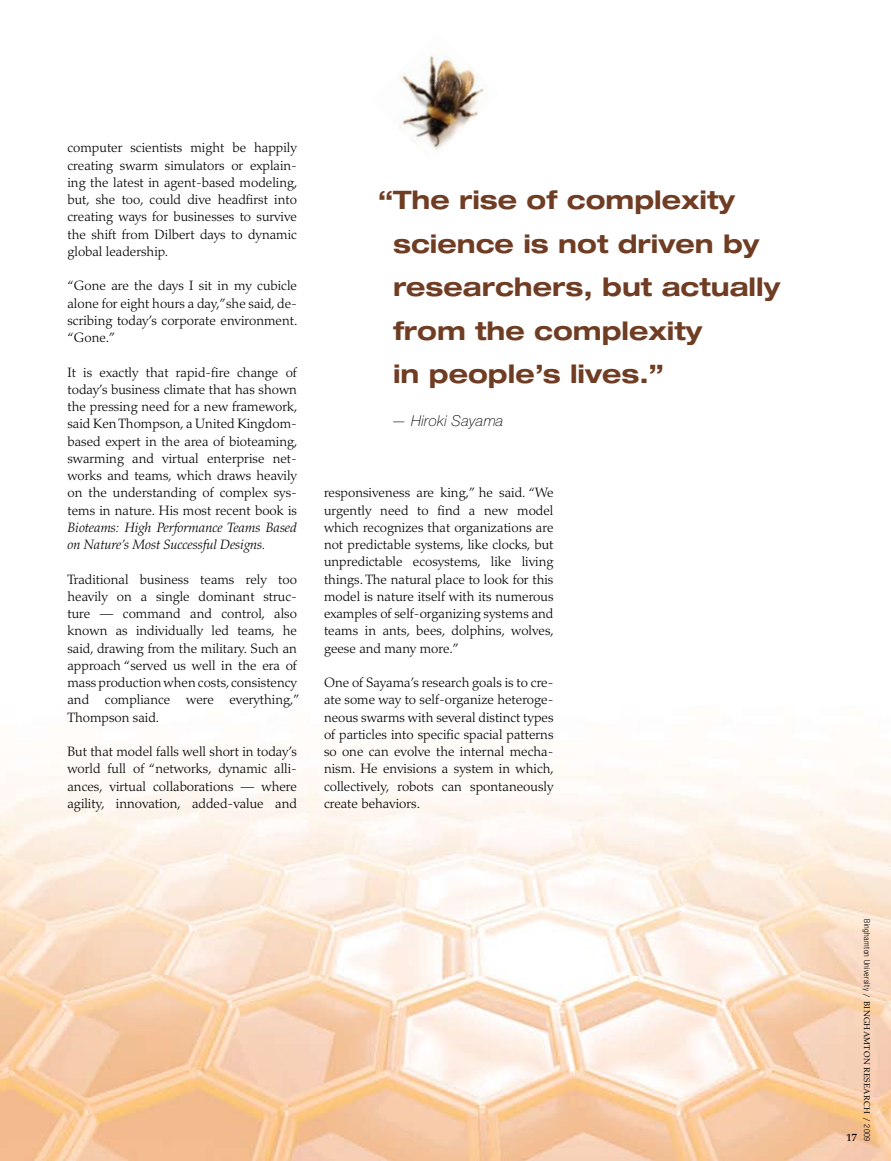
<style>
.page{position:relative;width:891px;height:1161px;background:#fff}
.page>*{position:absolute;margin:0;border:0;box-sizing:border-box;transform-origin:0 0}
.t1{font:700 expanded 25.5px/43.5px "Helvetica Neue";color:#6f3d23}
.t2{font:italic 100 15px "Helvetica Neue";letter-spacing:.02em;color:#000}
.t3{font:300 13.5px/17.2px "Palatino";color:#000;text-align:justify}
.t4{font:italic 300 13.5px/17.2px "Palatino";color:#000}
.t5{font:500 10.5px "Palatino";color:#000}
.t6{font:300 condensed 8.25px "Helvetica Neue";letter-spacing:.04em;color:#000}
.s1{font-family:"Palatino";font-weight:400;font-stretch:normal}
</style>
<div class="page">
<img style="left:0;top:769px;width:891px;height:392px">
<img style="left:399px;top:49px;width:87px;height:101px">
<p class="t3" style="left:68px;top:139px;width:231px">computer scientists might be happily creating swarm simulators or explain&shy;ing the latest in agent-based modeling, but, she too, could dive headfirst into creating ways for businesses to survive the shift from Dilbert days to dynamic global leadership.</p>
<p class="t3" style="left:68px;top:277px;width:231px">“Gone are the days I sit in my cubicle alone for eight hours a day,”she said, de&shy;scribing today’s corporate environment. “Gone.”</p>
<p class="t3" style="left:68px;top:364px;width:231px">It is exactly that rapid-fire change of today’s business climate that has shown the pressing need for a new framework, said Ken Thompson, a United Kingdom&shy;based expert in the area of bioteaming, swarming and virtual enterprise net&shy;works and teams, which draws heavily on the understanding of complex sys&shy;tems in nature. His most recent book is</p>
<p class="t4" style="left:68px;top:519px;width:231px">Bioteams: High Performance Teams Based on Nature’s Most Successful Designs.</p>
<p class="t3" style="left:68px;top:571px;width:234px;text-align:left">Traditional business teams rely too heavily on a single dominant struc&shy;ture — command and control, also known as individually led teams, he said, drawing from the military. Such an approach “served us well in the era of mass production when costs, consistency and compliance were everything,” Thompson said.</p>
<p class="t3" style="left:68px;top:743px;width:231px">But that model falls well short in today’s world full of “networks, dynamic alli&shy;ances, virtual collaborations — where agility, innovation, added-value and</p>
<h1 class="t1" style="left:393px;top:177px;width:389px;text-indent:-15px">“The rise of complexity science is not driven by researchers, but actually from the complexity<br>in people’s lives.”</h1>
<p class="t2" style="left:391px;top:412px;width:114px">— Hiroki Sayama</p>
<p class="t3" style="left:324px;top:484px;width:231px">responsiveness are king,” he said. “We urgently need to find a new model which recognizes that organizations are not predictable systems, like clocks, but unpredictable ecosystems, like living things. The natural place to look for this model is nature itself with its numerous examples of self-organizing systems and teams in ants, bees, dolphins, wolves, geese and many more.”</p>
<p class="t3" style="left:324px;top:674px;width:231px">One of Sayama’s research goals is to cre&shy;ate some way to self-organize heteroge&shy;neous swarms with several distinct types of particles into specific spacial patterns so one can evolve the internal mecha&shy;nism. He envisions a system in which, collectively, robots can spontaneously create behaviors.</p>
<p class="t6" style="left:872px;top:919px;width:224px;rotate:90deg">Binghamton University <span class="s1">/ Binghamton Research /</span> 2009</p>
<p class="t5" style="left:847px;top:1131px;width:12px">17</p>
</div>
